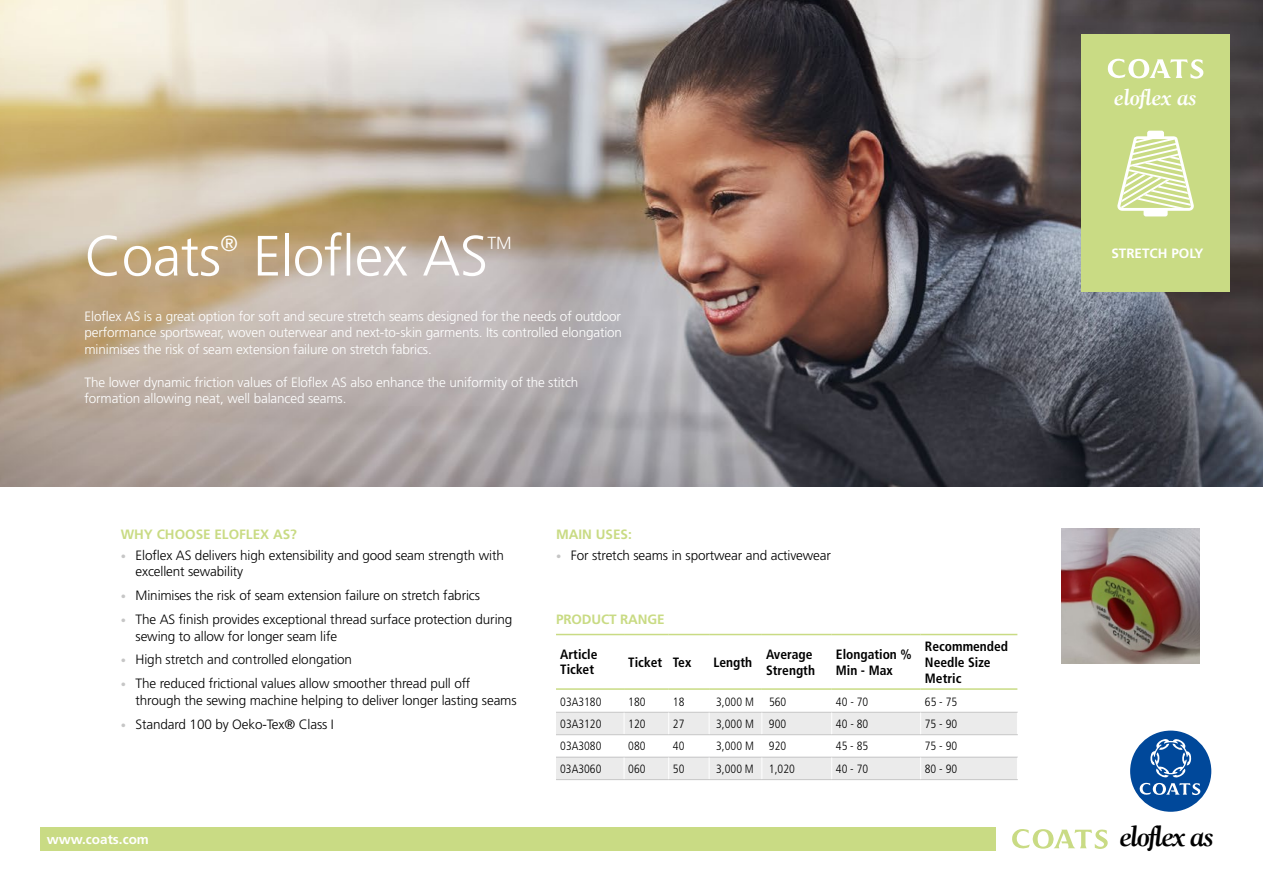
<style>
.page{position:relative;width:1263px;height:893px;background:#fff}
.page>*{position:absolute;margin:0;border:0;box-sizing:border-box;transform-origin:0 0}
.t1{font:300 56.7px "Frutiger LT Std";letter-spacing:-.01em;color:#fff}
.t2{font:italic 700 28.5px "Goudy";letter-spacing:-.05em;color:#000}
.t3{font:italic 700 22.5px "Goudy";letter-spacing:-.01em;color:#fff}
.t4{font:300 21.9px "Frutiger LT Std";color:#fff}
.t5{font:300 17.55px "Frutiger LT Std";color:#fff}
.t6{font:300 13.5px/16.5px "Frutiger LT Std";letter-spacing:-.01em;color:#000}
.t7{font:300 13.5px/16.5px "Frutiger LT Std";letter-spacing:-.01em;color:#fff;text-align:justify}
.t8{font:700 condensed 13.5px/16.2px "Frutiger LT Std";color:#000}
.t9{font:700 13.5px "Frutiger";color:#c9db84}
.t10{font:700 13.5px "Frutiger";color:#fff}
.t11{font:700 13.5px "Frutiger LT Std";color:#fff}
.t12{font:300 condensed 12px "Frutiger";color:#000}
.s1{font-size:10.5px;color:#c6c6c6}
</style>
<div class="page">
<img style="left:0;top:0;width:1263px;height:486px">
<div style="left:1081px;top:34px;width:149px;height:257px;background:#c9db84"></div>
<svg style="left:1107px;top:59px;width:97px;height:20px"></svg>
<svg style="left:1117px;top:131px;width:77px;height:86px"></svg>
<img style="left:1061px;top:528px;width:138px;height:135px">
<div style="left:41px;top:827px;width:955px;height:24px;background:#c9db84"></div>
<div style="left:1130px;top:731px;width:81px;height:81px;background:#00489a;border-radius:50%"></div>
<svg style="left:1139px;top:739px;width:62px;height:56px"></svg>
<svg style="left:1012px;top:829px;width:96px;height:20px"></svg>
<hr style="left:556px;top:634px;width:68px;height:1px;background:#c9db84">
<hr style="left:624px;top:634px;width:45px;height:1px;background:#c9db84">
<hr style="left:669px;top:634px;width:40px;height:1px;background:#c9db84">
<hr style="left:709px;top:634px;width:53px;height:1px;background:#c9db84">
<hr style="left:762px;top:634px;width:70px;height:1px;background:#c9db84">
<hr style="left:832px;top:634px;width:89px;height:1px;background:#c9db84">
<hr style="left:921px;top:634px;width:96px;height:1px;background:#c9db84">
<hr style="left:556px;top:688px;width:68px;height:2px;background:#c9db84">
<hr style="left:624px;top:688px;width:45px;height:2px;background:#c9db84">
<hr style="left:669px;top:688px;width:40px;height:2px;background:#c9db84">
<hr style="left:709px;top:688px;width:53px;height:2px;background:#c9db84">
<hr style="left:762px;top:688px;width:70px;height:2px;background:#c9db84">
<hr style="left:832px;top:688px;width:89px;height:2px;background:#c9db84">
<hr style="left:921px;top:688px;width:96px;height:2px;background:#c9db84">
<svg style="left:556px;top:689px;width:462px;height:90px"></svg>
<hr style="left:556px;top:779px;width:68px;height:1px;background:#c6c6c6">
<hr style="left:624px;top:779px;width:45px;height:1px;background:#c6c6c6">
<hr style="left:669px;top:779px;width:40px;height:1px;background:#c6c6c6">
<hr style="left:709px;top:779px;width:53px;height:1px;background:#c6c6c6">
<hr style="left:762px;top:779px;width:70px;height:1px;background:#c6c6c6">
<hr style="left:832px;top:779px;width:89px;height:1px;background:#c6c6c6">
<hr style="left:921px;top:779px;width:97px;height:1px;background:#c6c6c6">
<h1 class="t1" style="left:85px;top:224px;width:138px">Coats</h1>
<h3 class="t4" style="left:220px;top:231px;width:19px">®</h3>
<h1 class="t1" style="left:253px;top:224px;width:237px">Eloflex AS</h1>
<p class="t5" style="left:487px;top:233px;width:26px">TM</p>
<p class="t7" style="left:85px;top:308px;width:539px">Eloflex AS is a great option for soft and secure stretch seams designed for the needs of outdoor performance sportswear, woven outerwear and next-to-skin garments. Its controlled elongation minimises the risk of seam extension failure on stretch fabrics.</p>
<p class="t7" style="left:85px;top:374px;width:495px">The lower dynamic friction values of Eloflex AS also enhance the uniformity of the stitch formation allowing neat, well balanced seams.</p>
<p class="t9" style="left:121px;top:526px;width:178px">WHY CHOOSE ELOFLEX AS?</p>
<p class="t6" style="left:136px;top:547px;width:370px;text-indent:-15px"><span class="s1">•</span> Eloflex AS delivers high extensibility and good seam strength with excellent sewability</p>
<p class="t6" style="left:121px;top:587px;width:361px"><span class="s1">•</span> Minimises the risk of seam extension failure on stretch fabrics</p>
<p class="t6" style="left:136px;top:611px;width:378px;text-indent:-15px"><span class="s1">•</span> The AS finish provides exceptional thread surface protection during sewing to allow for longer seam life</p>
<p class="t6" style="left:121px;top:652px;width:233px"><span class="s1">•</span> High stretch and controlled elongation</p>
<p class="t6" style="left:136px;top:676px;width:383px;text-indent:-15px"><span class="s1">•</span> The reduced frictional values allow smoother thread pull off through the sewing machine helping to deliver longer lasting seams</p>
<p class="t6" style="left:121px;top:716px;width:215px"><span class="s1">•</span> Standard 100 by Oeko-Tex® Class I</p>
<p class="t9" style="left:556px;top:526px;width:77px">MAIN USES:</p>
<p class="t6" style="left:556px;top:547px;width:276px"><span class="s1">•</span> For stretch seams in sportwear and activewear</p>
<p class="t9" style="left:556px;top:611px;width:110px">PRODUCT RANGE</p>
<p class="t8" style="left:560px;top:647px;width:39px;line-height:15px">Article<br>Ticket</p>
<p class="t8" style="left:628px;top:654px;width:64px">Ticket Tex</p>
<p class="t8" style="left:713px;top:654px;width:40px">Length</p>
<p class="t8" style="left:766px;top:646px;width:50px">Average<br>Strength</p>
<p class="t8" style="left:836px;top:646px;width:77px">Elongation %<br>Min - Max</p>
<p class="t8" style="left:925px;top:638px;width:85px">Recommended<br>Needle Size<br>Metric</p>
<p class="t12" style="left:560px;top:695px;width:43px">03A3180</p>
<p class="t12" style="left:628px;top:695px;width:19px">180</p>
<p class="t12" style="left:673px;top:695px;width:13px">18</p>
<p class="t12" style="left:716px;top:695px;width:39px">3,000 M</p>
<p class="t12" style="left:769px;top:695px;width:19px">560</p>
<p class="t12" style="left:836px;top:695px;width:34px">40 - 70</p>
<p class="t12" style="left:925px;top:695px;width:34px">65 - 75</p>
<p class="t12" style="left:560px;top:717px;width:43px">03A3120</p>
<p class="t12" style="left:628px;top:717px;width:19px">120</p>
<p class="t12" style="left:673px;top:717px;width:13px">27</p>
<p class="t12" style="left:716px;top:717px;width:39px">3,000 M</p>
<p class="t12" style="left:769px;top:717px;width:19px">900</p>
<p class="t12" style="left:836px;top:717px;width:34px">40 - 80</p>
<p class="t12" style="left:925px;top:717px;width:34px">75 - 90</p>
<p class="t12" style="left:560px;top:739px;width:43px">03A3080</p>
<p class="t12" style="left:628px;top:739px;width:19px">080</p>
<p class="t12" style="left:673px;top:739px;width:13px">40</p>
<p class="t12" style="left:716px;top:739px;width:39px">3,000 M</p>
<p class="t12" style="left:769px;top:739px;width:19px">920</p>
<p class="t12" style="left:836px;top:739px;width:34px">45 - 85</p>
<p class="t12" style="left:925px;top:739px;width:34px">75 - 90</p>
<p class="t12" style="left:560px;top:762px;width:43px">03A3060</p>
<p class="t12" style="left:628px;top:762px;width:19px">060</p>
<p class="t12" style="left:673px;top:762px;width:13px">50</p>
<p class="t12" style="left:716px;top:762px;width:39px">3,000 M</p>
<p class="t12" style="left:769px;top:762px;width:27px">1,020</p>
<p class="t12" style="left:836px;top:762px;width:34px">40 - 70</p>
<p class="t12" style="left:925px;top:762px;width:34px">80 - 90</p>
<h3 class="t3" style="left:1114px;top:83px;width:84px">eloflex as</h3>
<p class="t11" style="left:1111px;top:245px;width:94px">STRETCH POLY</p>
<p class="t10" style="left:47px;top:831px;width:104px">www.coats.com</p>
<h2 class="t2" style="left:1120px;top:818px;width:96px">eloflex as</h2>
</div>
